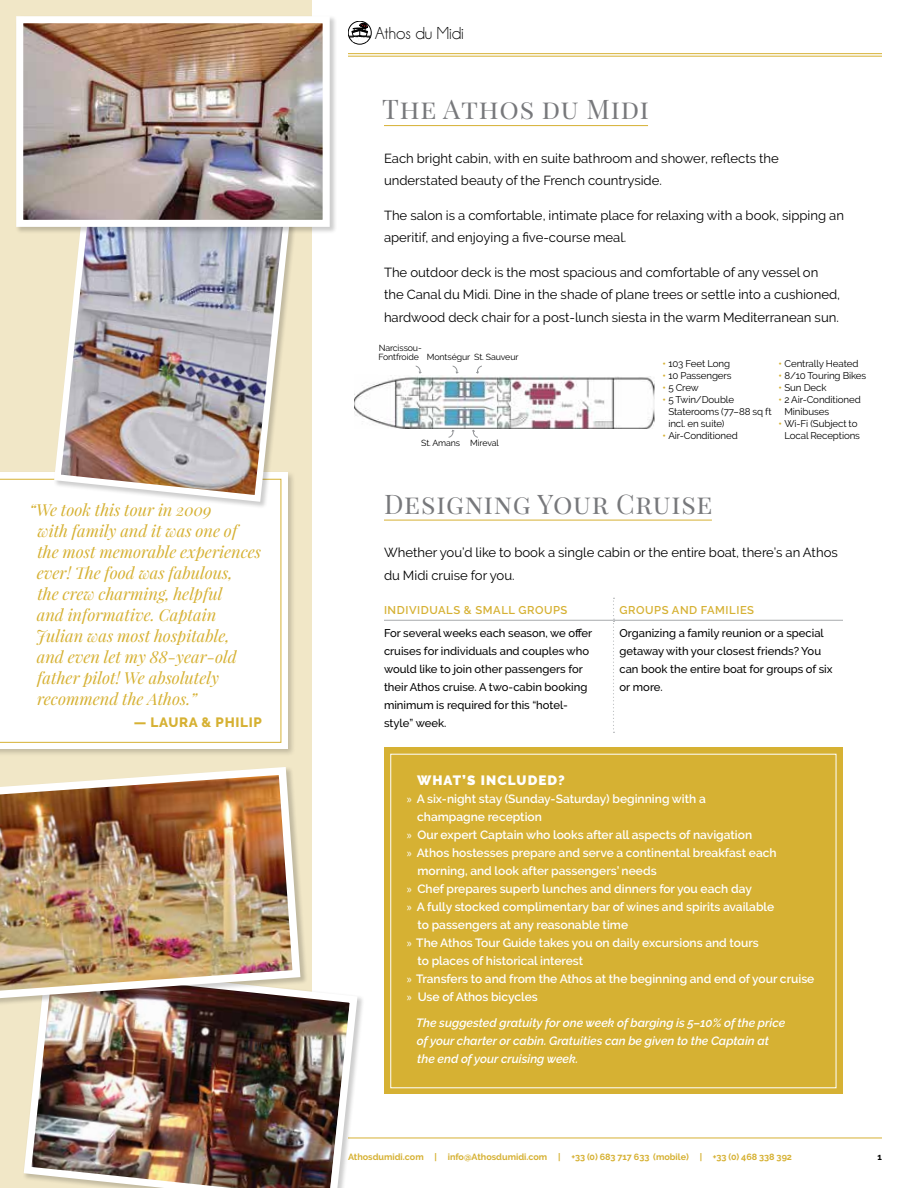
<style>
.page{position:relative;width:918px;height:1188px;background:#fff}
.page>*{position:absolute;margin:0;border:0;box-sizing:border-box;transform-origin:0 0}
.t1{font:27px "Playfair Display";letter-spacing:.03em;color:#77787b}
.t2{font:17.4px "Champagne&Limousines";color:#000}
.t3{font:italic 16.5px/21px "Playfair Display";color:#d6b133}
.t4{font:900 13.5px "Raleway";letter-spacing:.08em;color:#fff}
.t5{font:800 13.5px "Raleway";letter-spacing:.05em;color:#d6b133}
.t6{font:13.2px/22.5px "Raleway";color:#000}
.t7{font:600 12px "Raleway";color:#fff}
.t8{font:italic 600 12px/18px "Raleway";color:#fff}
.t9{font:500 11.25px/18px "Raleway";color:#000}
.t10{font:600 11.25px "Raleway";letter-spacing:.05em;color:#d6b133}
.t11{font:9.75px/12px "Raleway";letter-spacing:-.01em;color:#000}
.t12{font:700 9px "Raleway";color:#d6b133}
.t13{font:700 9px "Raleway";color:#000}
.t14{font:8.7px/9px "Raleway";letter-spacing:-.01em;color:#000}
.s1{font-weight:700;color:#d6b133}
.s2{font-family:"Myriad Pro";font-weight:400}
</style>
<div class="page">
<div style="left:0;top:0;width:312px;height:1188px;background:#f1e7c7"></div>
<hr style="left:348px;top:1138px;width:534px;height:1px;background:#d6b133">
<hr style="left:348px;top:53px;width:534px;height:1px;background:#d6b133">
<hr style="left:348px;top:56px;width:534px;height:1px;background:#d6b133">
<svg style="left:348px;top:21px;width:23px;height:23px"></svg>
<div style="left:0;top:470px;width:296px;height:287px;background:#000;opacity:.2"></div>
<div style="left:0;top:472px;width:288px;height:277px;background:#fff"></div>
<svg style="left:0;top:479px;width:281px;height:264px"></svg>
<div style="left:53px;top:178px;width:246px;height:331px;background:#000;opacity:.2"></div>
<img style="left:51px;top:235px;width:244px;height:270px">
<hr style="left:384px;top:125px;width:264px;height:1px;background:#d6b133">
<hr style="left:384px;top:520px;width:328px;height:1px;background:#d6b133">
<svg style="left:613px;top:598px;width:2px;height:135px"></svg>
<hr style="left:384px;top:620px;width:230px;height:1px;background:#b1b4b6">
<hr style="left:614px;top:620px;width:229px;height:1px;background:#b1b4b6">
<div style="left:384px;top:747px;width:459px;height:347px;background:#d6b133"></div>
<div style="left:15px;top:15px;width:322px;height:220px;background:#000;opacity:.2"></div>
<img style="left:24px;top:24px;width:298px;height:195px">
<div style="left:16px;top:16px;width:314px;height:211px;border:7px solid #fff"></div>
<img style="left:24px;top:991px;width:337px;height:197px">
<div style="left:0;top:766px;width:308px;height:240px;background:#000;opacity:.2"></div>
<img style="left:0;top:766px;width:304px;height:237px">
<img style="left:354px;top:375px;width:301px;height:54px">
<svg style="left:415px;top:366px;width:7px;height:8px"></svg>
<svg style="left:452px;top:366px;width:7px;height:8px"></svg>
<svg style="left:448px;top:430px;width:7px;height:8px"></svg>
<svg style="left:476px;top:366px;width:6px;height:8px"></svg>
<svg style="left:472px;top:430px;width:6px;height:8px"></svg>
<p class="t3" style="left:36px;top:498px;width:227px;text-indent:-6px">“We took this tour in 2009<br>with family and it was one of the most memorable experiences ever! The food was fabulous,<br>the crew charming, helpful<br>and informative. Captain<br>Julian was most hospitable,<br>and even let my 88-year-old father pilot! We absolutely recommend the Athos.”</p>
<p class="t5" style="left:134px;top:715px;width:130px">— LAURA &amp; PHILIP</p>
<h2 class="t2" style="left:375px;top:24px;width:91px">Athos du Midi</h2>
<h1 class="t1" style="left:382px;top:92px;width:268px">The Athos du Midi</h1>
<p class="t6" style="left:384px;top:147px;width:396px">Each bright cabin, with en suite bathroom and shower, reflects the understated beauty of the French countryside.</p>
<p class="t6" style="left:384px;top:204px;width:462px">The salon is a comfortable, intimate place for relaxing with a book, sipping an aperitif, and enjoying a five-course meal.</p>
<p class="t6" style="left:384px;top:261px;width:458px">The outdoor deck is the most spacious and comfortable of any vessel on the Canal du Midi. Dine in the shade of plane trees or settle into a cushioned, hardwood deck chair for a post-lunch siesta in the warm Mediterranean sun.</p>
<p class="t14" style="left:378px;top:344px;width:45px">Narcissou-<br>Fontfroide</p>
<p class="t14" style="left:427px;top:353px;width:93px">Montségur St. Sauveur</p>
<p class="t14" style="left:421px;top:439px;width:41px">St. Amans</p>
<p class="t14" style="left:470px;top:439px;width:30px">Mireval</p>
<p class="t11" style="left:778px;top:357px;width:82px"><span class="s1">•</span> Centrally Heated</p>
<p class="t11" style="left:778px;top:369px;width:89px"><span class="s1">•</span> 8/10 Touring Bikes</p>
<p class="t11" style="left:778px;top:381px;width:50px"><span class="s1">•</span> Sun Deck</p>
<p class="t11" style="left:784px;top:393px;width:78px;text-indent:-6px"><span class="s1">•</span> 2 Air-Conditioned<br>Minibuses</p>
<p class="t11" style="left:778px;top:417px;width:83px;text-align:right"><span class="s1">•</span> Wi-Fi (Subject to<br>Local Receptions</p>
<p class="t11" style="left:662px;top:357px;width:69px"><span class="s1">•</span> 103 Feet Long</p>
<p class="t11" style="left:662px;top:369px;width:71px"><span class="s1">•</span> 10 Passengers</p>
<p class="t11" style="left:662px;top:381px;width:38px"><span class="s1">•</span> 5 Crew</p>
<p class="t11" style="left:668px;top:393px;width:105px;text-indent:-6px"><span class="s1">•</span> 5 Twin/Double<br>Staterooms (77–88 sq ft incl. en suite)</p>
<p class="t11" style="left:662px;top:429px;width:77px"><span class="s1">•</span> Air-Conditioned</p>
<h1 class="t1" style="left:384px;top:487px;width:330px">Designing Your Cruise</h1>
<p class="t6" style="left:384px;top:541px;width:455px">Whether you’d like to book a single cabin or the entire boat, there’s an Athos du Midi cruise for you.</p>
<p class="t10" style="left:384px;top:604px;width:185px">INDIVIDUALS &amp; SMALL GROUPS</p>
<p class="t10" style="left:619px;top:604px;width:136px">GROUPS AND FAMILIES</p>
<p class="t9" style="left:384px;top:624px;width:210px">For several weeks each season, we offer cruises for individuals and couples who would like to join other passengers for their Athos cruise. A two-cabin booking minimum is required for this “hotel&shy;style” week.</p>
<p class="t9" style="left:619px;top:624px;width:215px">Organizing a family reunion or a special getaway with your closest friends? You can book the entire boat for groups of six or more.</p>
<p class="t4" style="left:417px;top:773px;width:149px">WHAT’S INCLUDED?</p>
<p class="t7" style="left:407px;top:792px;width:301px"><span class="s2">»</span> A six-night stay (Sunday-Saturday) beginning with a</p>
<p class="t7" style="left:417px;top:810px;width:126px">champagne reception</p>
<p class="t7" style="left:407px;top:828px;width:347px"><span class="s2">»</span> Our expert Captain who looks after all aspects of navigation</p>
<p class="t7" style="left:407px;top:846px;width:371px"><span class="s2">»</span> Athos hostesses prepare and serve a continental breakfast each</p>
<p class="t7" style="left:417px;top:864px;width:241px">morning, and look after passengers’ needs</p>
<p class="t7" style="left:407px;top:882px;width:347px"><span class="s2">»</span> Chef prepares superb lunches and dinners for you each day</p>
<p class="t7" style="left:407px;top:900px;width:369px"><span class="s2">»</span> A fully stocked complimentary bar of wines and spirits available</p>
<p class="t7" style="left:418px;top:918px;width:212px">to passengers at any reasonable time</p>
<p class="t7" style="left:407px;top:936px;width:354px"><span class="s2">»</span> The Athos Tour Guide takes you on daily excursions and tours</p>
<p class="t7" style="left:418px;top:954px;width:167px">to places of historical interest</p>
<p class="t7" style="left:407px;top:972px;width:409px"><span class="s2">»</span> Transfers to and from the Athos at the beginning and end of your cruise</p>
<p class="t7" style="left:407px;top:990px;width:133px"><span class="s2">»</span> Use of Athos bicycles</p>
<p class="t8" style="left:416px;top:1014px;width:371px">The suggested gratuity for one week of barging is 5–10% of the price of your charter or cabin. Gratuities can be given to the Captain at the end of your cruising week.</p>
<p class="t12" style="left:348px;top:1152px;width:446px">Athosdumidi.com | info@Athosdumidi.com | +33 (0) 683 717 633 (mobile) | +33 (0) 468 338 392</p>
<p class="t13" style="left:878px;top:1152px;width:6px">1</p>
</div>
